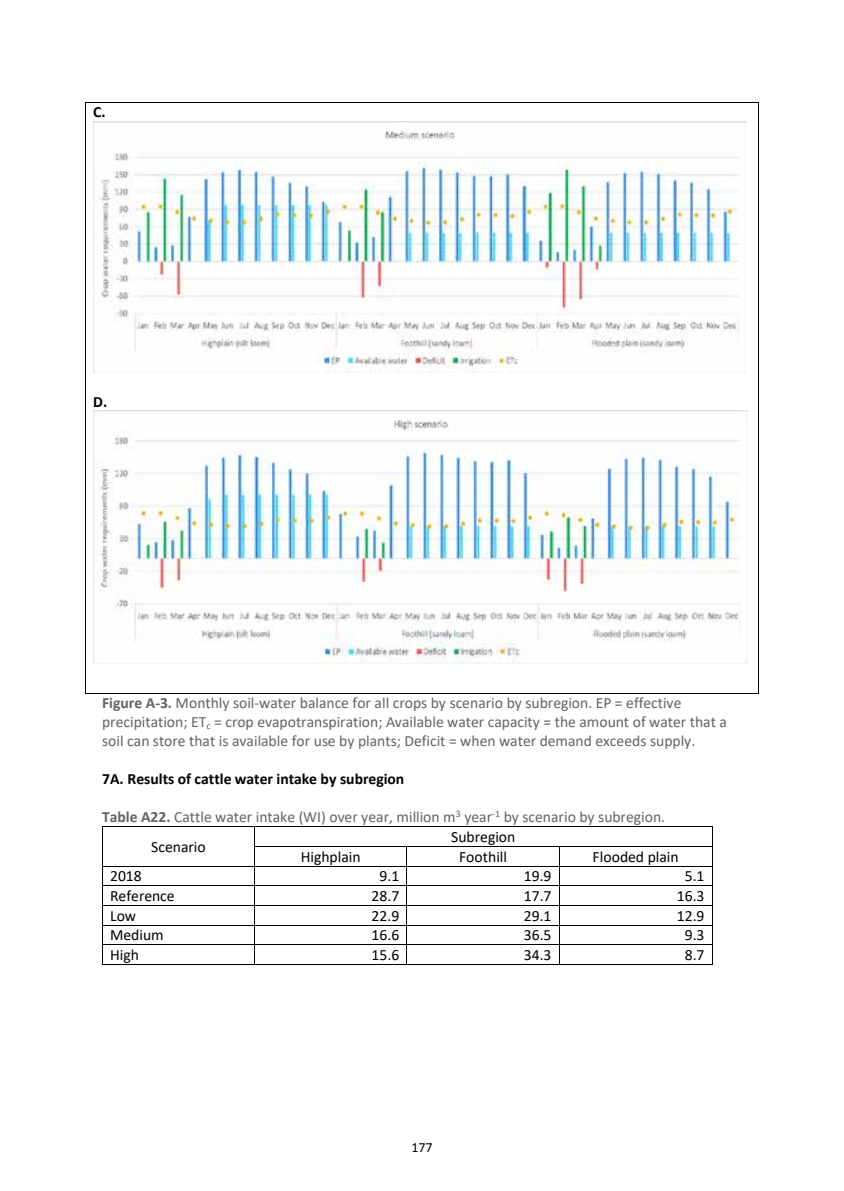
<style>
.page{position:relative;width:844px;height:1191px;background:#fff}
.page>*{position:absolute;margin:0;border:0;box-sizing:border-box;transform-origin:0 0}
.t1{font:15.58px/18.9px "Calibri";color:#646363}
.t2{font:15.58px "Calibri";color:#000}
.t3{font:700 15.58px "Calibri";color:#000}
.t4{font:14px "Calibri";color:#000}
.s1{font-weight:700}
.s2{color:#000}
</style>
<div class="page">
<hr style="left:86px;top:102px;width:672px;height:1px;background:#000">
<hr style="left:85px;top:102px;width:1px;height:290px;background:#000">
<hr style="left:758px;top:102px;width:1px;height:290px;background:#000">
<hr style="left:85px;top:392px;width:1px;height:301px;background:#000">
<hr style="left:86px;top:693px;width:672px;height:1px;background:#000">
<hr style="left:758px;top:392px;width:1px;height:301px;background:#000">
<hr style="left:103px;top:826px;width:151px;height:1px;background:#000">
<hr style="left:255px;top:826px;width:456px;height:1px;background:#000">
<hr style="left:255px;top:846px;width:151px;height:1px;background:#000">
<hr style="left:407px;top:846px;width:151px;height:1px;background:#000">
<hr style="left:559px;top:846px;width:152px;height:1px;background:#000">
<hr style="left:103px;top:866px;width:151px;height:1px;background:#000">
<hr style="left:255px;top:866px;width:151px;height:1px;background:#000">
<hr style="left:407px;top:866px;width:151px;height:1px;background:#000">
<hr style="left:559px;top:866px;width:152px;height:1px;background:#000">
<hr style="left:103px;top:885px;width:151px;height:1px;background:#000">
<hr style="left:255px;top:885px;width:151px;height:1px;background:#000">
<hr style="left:407px;top:885px;width:151px;height:1px;background:#000">
<hr style="left:559px;top:885px;width:152px;height:1px;background:#000">
<hr style="left:103px;top:905px;width:151px;height:1px;background:#000">
<hr style="left:255px;top:905px;width:151px;height:1px;background:#000">
<hr style="left:407px;top:905px;width:151px;height:1px;background:#000">
<hr style="left:559px;top:905px;width:152px;height:1px;background:#000">
<hr style="left:103px;top:925px;width:151px;height:1px;background:#000">
<hr style="left:255px;top:925px;width:151px;height:1px;background:#000">
<hr style="left:407px;top:925px;width:151px;height:1px;background:#000">
<hr style="left:559px;top:925px;width:152px;height:1px;background:#000">
<hr style="left:103px;top:944px;width:151px;height:1px;background:#000">
<hr style="left:255px;top:944px;width:151px;height:1px;background:#000">
<hr style="left:407px;top:944px;width:151px;height:1px;background:#000">
<hr style="left:559px;top:944px;width:152px;height:1px;background:#000">
<svg style="left:102px;top:826px;width:1px;height:139px"></svg>
<hr style="left:103px;top:964px;width:151px;height:1px;background:#000">
<svg style="left:254px;top:826px;width:1px;height:139px"></svg>
<hr style="left:255px;top:964px;width:151px;height:1px;background:#000">
<svg style="left:406px;top:846px;width:1px;height:119px"></svg>
<hr style="left:407px;top:964px;width:151px;height:1px;background:#000">
<hr style="left:559px;top:964px;width:152px;height:1px;background:#000">
<img style="left:93px;top:122px;width:651px;height:251px">
<img style="left:93px;top:411px;width:654px;height:252px">
<p class="t3" style="left:93px;top:101px;width:14px">C.</p>
<p class="t3" style="left:93px;top:390px;width:16px">D.</p>
<p class="t1" style="left:102px;top:693px;width:626px"><span class="s1">Figure A-3.</span> Monthly soil-water balance for all crops by scenario by subregion. EP = effective precipitation; ET<sub>c</sub> = crop evapotranspiration; Available water capacity = the amount of water that a soil can store that is available for use by plants; Deficit = when water demand exceeds supply.</p>
<p class="t3" style="left:102px;top:768px;width:304px">7A. Results of cattle water intake by subregion</p>
<p class="t1" style="left:151px;top:802px;width:515px;line-height:29.6px;text-indent:-49px"><span class="s1">Table A22.</span> Cattle water intake (WI) over year, million m<sup>3</sup> year<sup>-1</sup> by scenario by subregion.<br><span class="s2">Scenario</span></p>
<p class="t2" style="left:451px;top:826px;width:66px">Subregion</p>
<p class="t2" style="left:301px;top:845px;width:61px">Highplain</p>
<p class="t2" style="left:459px;top:845px;width:49px">Foothill</p>
<p class="t2" style="left:592px;top:845px;width:88px">Flooded plain</p>
<p class="t2" style="left:110px;top:865px;width:33px">2018</p>
<p class="t2" style="left:379px;top:865px;width:21px">9.1</p>
<p class="t2" style="left:523px;top:865px;width:29px">19.9</p>
<p class="t2" style="left:684px;top:865px;width:21px">5.1</p>
<p class="t2" style="left:110px;top:885px;width:66px">Reference</p>
<p class="t2" style="left:371px;top:885px;width:29px">28.7</p>
<p class="t2" style="left:523px;top:885px;width:29px">17.7</p>
<p class="t2" style="left:676px;top:885px;width:29px">16.3</p>
<p class="t2" style="left:110px;top:904px;width:27px">Low</p>
<p class="t2" style="left:371px;top:904px;width:29px">22.9</p>
<p class="t2" style="left:523px;top:904px;width:29px">29.1</p>
<p class="t2" style="left:676px;top:904px;width:29px">12.9</p>
<p class="t2" style="left:110px;top:924px;width:55px">Medium</p>
<p class="t2" style="left:371px;top:924px;width:29px">16.6</p>
<p class="t2" style="left:523px;top:924px;width:29px">36.5</p>
<p class="t2" style="left:684px;top:924px;width:21px">9.3</p>
<p class="t2" style="left:110px;top:944px;width:30px">High</p>
<p class="t2" style="left:371px;top:944px;width:29px">15.6</p>
<p class="t2" style="left:523px;top:944px;width:29px">34.3</p>
<p class="t2" style="left:684px;top:944px;width:21px">8.7</p>
<p class="t4" style="left:411px;top:1138px;width:23px">177</p>
</div>
